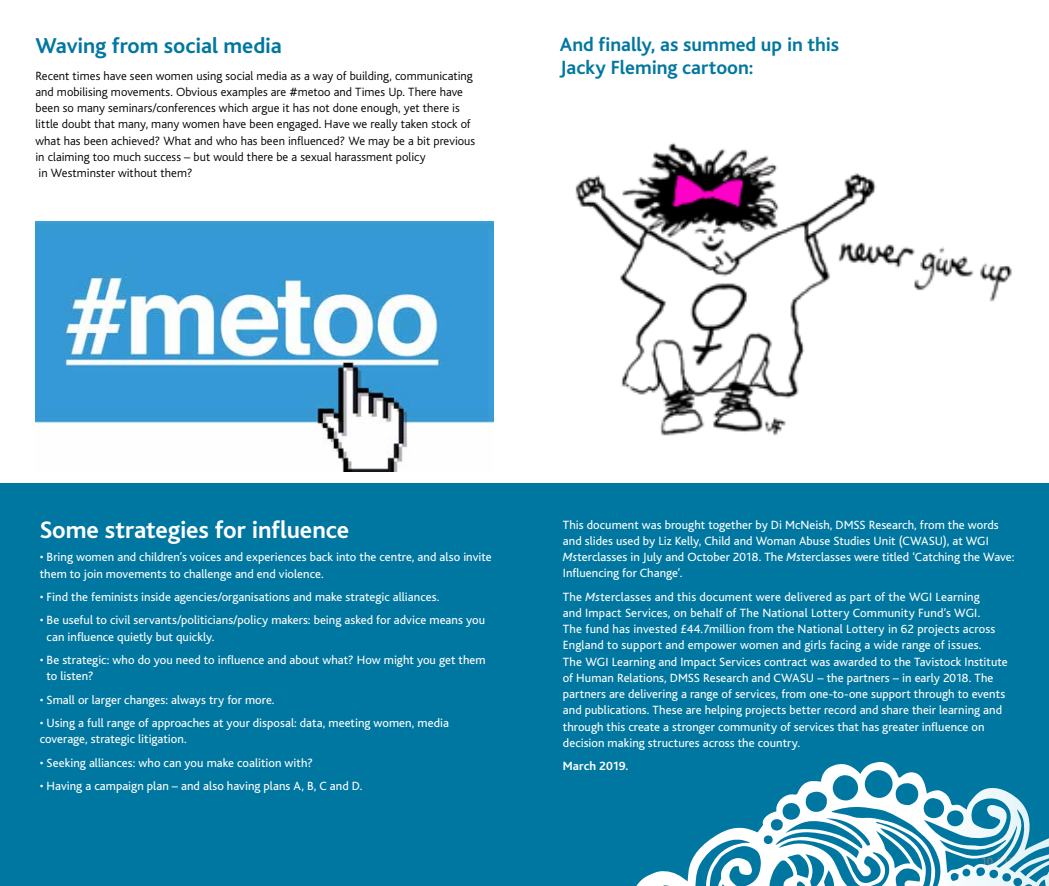
<style>
.page{position:relative;width:1049px;height:886px;background:#fff}
.page>*{position:absolute;margin:0;border:0;box-sizing:border-box;transform-origin:0 0}
.t1{font:700 25px "Bliss";letter-spacing:-.005em;color:#fff}
.t2{font:700 22.5px "Bliss";letter-spacing:-.005em;color:#0077a0}
.t3{font:700 20px/23.8px "Bliss";color:#0077a0}
.t4{font:12.5px/16.2px "Bliss";letter-spacing:.005em;color:#fff}
.t5{font:300 12.5px/16.2px "Bliss";letter-spacing:.005em;color:#000}
.t6{font:700 12.5px "Bliss";letter-spacing:.01em;color:#fff}
.t7{font:11.25px "Bliss";color:#808285}
.s1{font-style:italic}
</style>
<div class="page">
<div style="left:0;top:483px;width:1049px;height:403px;background:#0077a0"></div>
<img style="left:35px;top:221px;width:458px;height:250px">
<img style="left:575px;top:142px;width:437px;height:294px">
<svg style="left:636px;top:762px;width:290px;height:124px"></svg>
<h2 class="t2" style="left:35px;top:34px;width:248px">Waving from social media</h2>
<p class="t5" style="left:35px;top:68px;width:441px">Recent times have seen women using social media as a way of building, communicating and mobilising movements. Obvious examples are #metoo and Times Up. There have been so many seminars/conferences which argue it has not done enough, yet there is little doubt that many, many women have been engaged. Have we really taken stock of what has been achieved? What and who has been influenced? We may be a bit previous in claiming too much success – but would there be a sexual harassment policy<br>in Westminster without them?</p>
<h3 class="t3" style="left:560px;top:33px;width:281px">And finally, as summed up in this<br>Jacky Fleming cartoon:</h3>
<h1 class="t1" style="left:40px;top:517px;width:311px">Some strategies for influence</h1>
<p class="t4" style="left:40px;top:549px;width:454px">• Bring women and children’s voices and experiences back into the centre, and also invite them to join movements to challenge and end violence.</p>
<p class="t4" style="left:40px;top:589px;width:401px">• Find the feminists inside agencies/organisations and make strategic alliances.</p>
<p class="t4" style="left:47px;top:612px;width:440px;text-indent:-7px">• Be useful to civil servants/politicians/policy makers: being asked for advice means you can influence quietly but quickly.</p>
<p class="t4" style="left:47px;top:652px;width:441px;text-indent:-7px">• Be strategic: who do you need to influence and about what? How might you get them to listen?</p>
<p class="t4" style="left:40px;top:692px;width:236px">• Small or larger changes: always try for more.</p>
<p class="t4" style="left:40px;top:715px;width:411px">• Using a full range of approaches at your disposal: data, meeting women, media coverage, strategic litigation.</p>
<p class="t4" style="left:40px;top:754px;width:275px">• Seeking alliances: who can you make coalition with?</p>
<p class="t4" style="left:40px;top:778px;width:324px">• Having a campaign plan – and also having plans A, B, C and D.</p>
<p class="t4" style="left:563px;top:517px;width:453px">This document was brought together by Di McNeish, DMSS Research, from the words and slides used by Liz Kelly, Child and Woman Abuse Studies Unit (CWASU), at WGI <span class="s1">Ms</span>terclasses in July and October 2018. The <span class="s1">Ms</span>terclasses were titled ‘Catching the Wave:<br>Influencing for Change’.</p>
<p class="t4" style="left:563px;top:589px;width:446px">The <span class="s1">Ms</span>terclasses and this document were delivered as part of the WGI Learning<br>and Impact Services, on behalf of The National Lottery Community Fund’s WGI.<br>The fund has invested £44.7million from the National Lottery in 62 projects across England to support and empower women and girls facing a wide range of issues.<br>The WGI Learning and Impact Services contract was awarded to the Tavistock Institute of Human Relations, DMSS Research and CWASU – the partners – in early 2018. The partners are delivering a range of services, from one-to-one support through to events and publications. These are helping projects better record and share their learning and through this create a stronger community of services that has greater influence on decision making structures across the country.</p>
<p class="t6" style="left:563px;top:760px;width:67px">March 2019.</p>
<p class="t7" style="left:981px;top:855px;width:34px">10 / 11</p>
</div>
